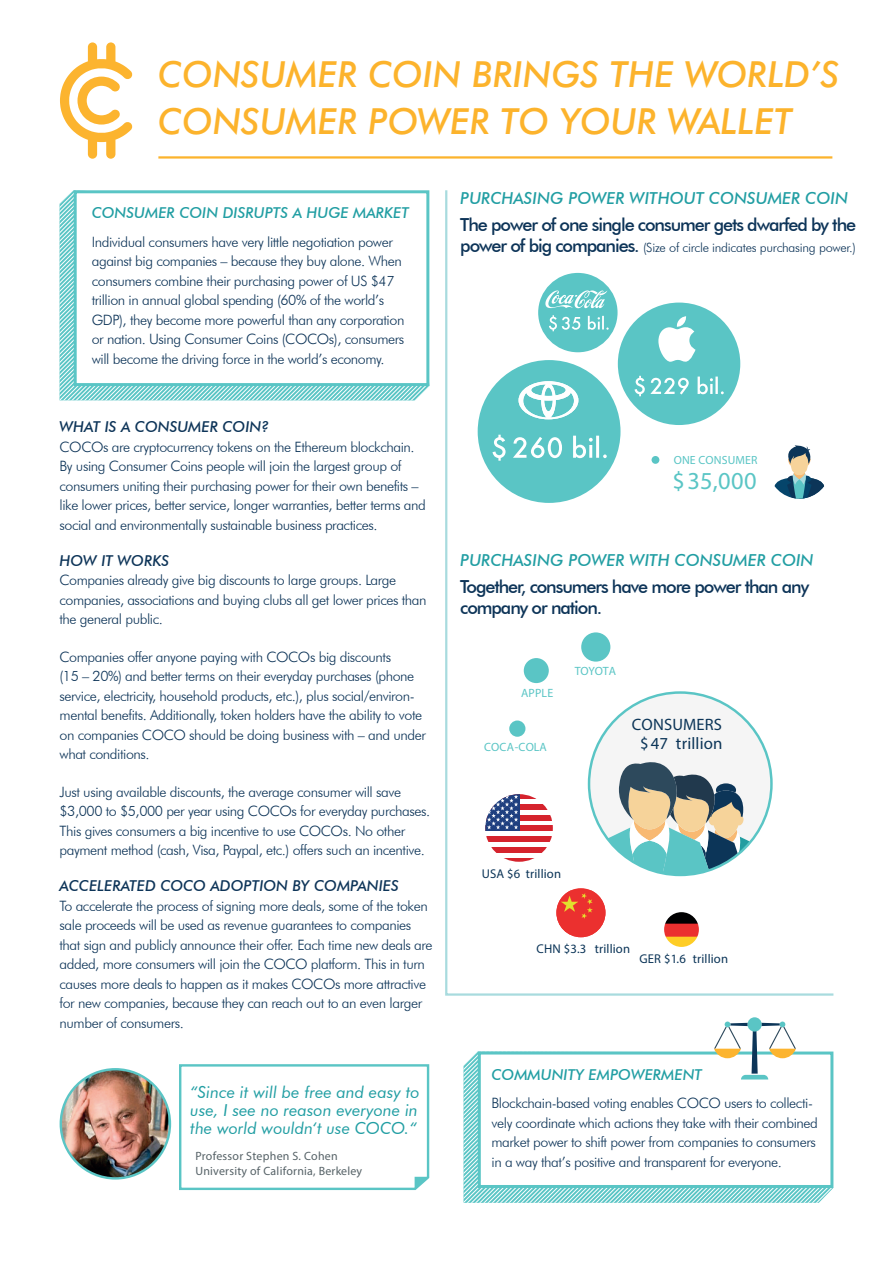
<style>
.page{position:relative;width:893px;height:1263px;background:#fff}
.page>*{position:absolute;margin:0;border:0;box-sizing:border-box;transform-origin:0 0}
.t1{font:italic 500 36px/46.8px "Futura BT";color:#fcb32c}
.t2{font:24.45px "Myriad Pro";color:#5ac5c5}
.t3{font:500 18px "Futura BT";letter-spacing:-.06em;color:#0d3458}
.t4{font:16.8px "Myriad Pro";letter-spacing:.01em;color:#0c3558}
.t5{font:italic 16.5px/18px "Futura BT";color:#219ea3;text-align:justify}
.t6{font:italic 500 16.5px "Futura BT";color:#219ea3}
.t7{font:16.5px "Myriad Pro";letter-spacing:.01em;color:#0c3558}
.t8{font:italic 500 15px "Futura BT";color:#0d3458}
.t9{font:italic 500 15px "Futura BT";color:#219ea3}
.t10{font:300 14.25px/19.5px "Futura BT";letter-spacing:-.03em;color:#0d3458}
.t11{font:300 12.75px "Futura BT";letter-spacing:-.02em;color:#0d3458}
.t12{font:12.75px "Myriad Pro";letter-spacing:.01em;color:#0c3558}
.t13{font:12px/15px "Myriad Pro";letter-spacing:.02em;color:#566267}
.t14{font:12px "Myriad Pro";letter-spacing:.01em;color:#5ac5c5}
.t15{font:11.85px "Myriad Pro";letter-spacing:.01em;color:#5ac5c5}
.s1{font-weight:500;font-size:18px}
</style>
<div class="page">
<svg style="left:60px;top:190px;width:300px;height:210px;background:#91d8d8"></svg>
<svg style="left:360px;top:386px;width:69px;height:14px"></svg>
<div style="left:75px;top:192px;width:353px;height:193px;background:#fff"></div>
<div style="left:74px;top:190px;width:355px;height:196px;border:3px solid #5ac5c5"></div>
<svg style="left:179px;top:1064px;width:251px;height:127px"></svg>
<img style="left:62px;top:1069px;width:107px;height:109px">
<div style="left:60px;top:1068px;width:111px;height:111px;border:2px solid #5ac5c5;border-radius:50%"></div>
<svg style="left:463px;top:1051px;width:251px;height:152px;background:#94d9d9"></svg>
<div style="left:479px;top:1053px;width:353px;height:133px;background:#fff"></div>
<div style="left:478px;top:1051px;width:355px;height:137px;border:3px solid #5ac5c5"></div>
<svg style="left:747px;top:1017px;width:15px;height:14px"></svg>
<svg style="left:714px;top:1021px;width:119px;height:182px"></svg>
<hr style="left:158px;top:156px;width:674px;height:3px;background:#fcb32c">
<svg style="left:60px;top:42px;width:73px;height:117px"></svg>
<svg style="left:445px;top:190px;width:389px;height:806px"></svg>
<p class="t1" style="left:158px;top:51px;width:683px">CONSUMER COIN BRINGS THE WORLD’S<br>CONSUMER POWER TO YOUR WALLET</p>
<p class="t9" style="left:92px;top:204px;width:319px">CONSUMER COIN DISRUPTS A HUGE MARKET</p>
<p class="t10" style="left:92px;top:232px;width:314px">Individual consumers have very little negotiation power against big companies – because they buy alone. When consumers combine their purchasing power of US $47 trillion in annual global spending (60% of the world’s GDP), they become more powerful than any corporation or nation. Using Consumer Coins (COCOs), consumers will become the driving force in the world’s economy.</p>
<p class="t8" style="left:60px;top:418px;width:211px">WHAT IS A CONSUMER COIN?</p>
<p class="t10" style="left:60px;top:437px;width:368px">COCOs are cryptocurrency tokens on the Ethereum blockchain.<br>By using Consumer Coins people will join the largest group of consumers uniting their purchasing power for their own benefits – like lower prices, better service, longer warranties, better terms and social and environmentally sustainable business practices.</p>
<p class="t8" style="left:60px;top:551px;width:111px">HOW IT WORKS</p>
<p class="t10" style="left:60px;top:570px;width:369px">Companies already give big discounts to large groups. Large companies, associations and buying clubs all get lower prices than the general public.</p>
<p class="t10" style="left:60px;top:647px;width:368px">Companies offer anyone paying with COCOs big discounts<br>(15 – 20%) and better terms on their everyday purchases (phone service, electricity, household products, etc.), plus social/environ&shy;mental benefits. Additionally, token holders have the ability to vote on companies COCO should be doing business with – and under what conditions.</p>
<p class="t10" style="left:60px;top:782px;width:372px">Just using available discounts, the average consumer will save $3,000 to $5,000 per year using COCOs for everyday purchases.<br>This gives consumers a big incentive to use COCOs. No other payment method (cash, Visa, Paypal, etc.) offers such an incentive.</p>
<p class="t8" style="left:60px;top:877px;width:341px">ACCELERATED COCO ADOPTION BY COMPANIES</p>
<p class="t10" style="left:60px;top:896px;width:375px">To accelerate the process of signing more deals, some of the token sale proceeds will be used as revenue guarantees to companies that sign and publicly announce their offer. Each time new deals are added, more consumers will join the COCO platform. This in turn causes more deals to happen as it makes COCOs more attractive for new companies, because they can reach out to an even larger number of consumers.</p>
<p class="t5" style="left:190px;top:1083px;width:231px">“Since it will be free and easy to use, I see no reason everyone in the world wouldn‘t use COCO.“</p>
<p class="t13" style="left:195px;top:1148px;width:168px">Professor Stephen S. Cohen<br>University of California, Berkeley</p>
<p class="t6" style="left:460px;top:189px;width:389px">PURCHASING POWER WITHOUT CONSUMER COIN</p>
<p class="t3" style="left:460px;top:214px;width:397px">The power of one single consumer gets dwarfed by the</p>
<p class="t11" style="left:460px;top:240px;width:397px"><span class="s1">power of big companies.</span> (Size of circle indicates purchasing power.)</p>
<p class="t15" style="left:674px;top:453px;width:85px">ONE CONSUMER</p>
<p class="t2" style="left:672px;top:466px;width:86px">$ 35,000</p>
<p class="t6" style="left:460px;top:550px;width:355px">PURCHASING POWER WITH CONSUMER COIN</p>
<p class="t3" style="left:460px;top:576px;width:350px">Together, consumers have more power than any</p>
<p class="t3" style="left:460px;top:597px;width:144px">company or nation.</p>
<p class="t14" style="left:521px;top:686px;width:34px">APPLE</p>
<p class="t14" style="left:484px;top:740px;width:64px">COCA-COLA</p>
<p class="t14" style="left:575px;top:664px;width:43px">TOYOTA</p>
<p class="t7" style="left:632px;top:714px;width:92px">CONSUMERS</p>
<p class="t4" style="left:640px;top:733px;width:84px">$ 47 trillion</p>
<p class="t12" style="left:482px;top:866px;width:81px">USA $6 trillion</p>
<p class="t12" style="left:536px;top:941px;width:95px">CHN $3.3 trillion</p>
<p class="t12" style="left:640px;top:951px;width:90px">GER $1.6 trillion</p>
<p class="t9" style="left:491px;top:1065px;width:212px">COMMUNITY EMPOWERMENT</p>
<p class="t10" style="left:491px;top:1093px;width:328px">Blockchain-based voting enables COCO users to collecti&shy;vely coordinate which actions they take with their combined</p>
<p class="t10" style="left:491px;top:1132px;width:326px">market power to shift power from companies to consumers in a way that’s positive and transparent for everyone.</p>
</div>
